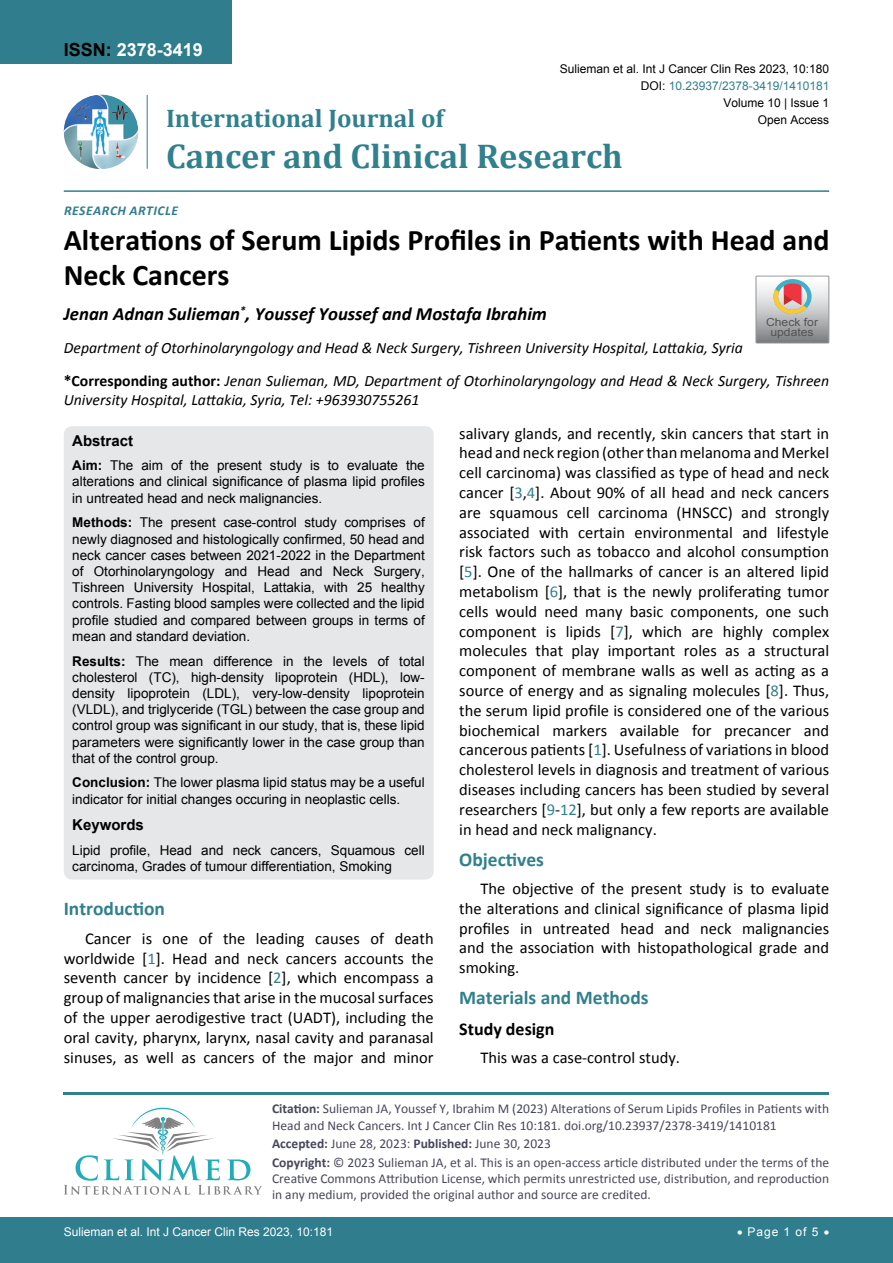
<style>
.page{position:relative;width:893px;height:1263px;background:#fff}
.page>*{position:absolute;margin:0;border:0;box-sizing:border-box;transform-origin:0 0}
.t1{font:700 34.5px "Cambria";color:#30808d}
.t2{font:700 30px/34.5px "Calibri";color:#000}
.t3{font:700 25.5px "Cambria";color:#30808d}
.t4{font:700 19.5px "Calibri";color:#30808d}
.t5{font:italic 700 18.75px "Calibri";color:#000}
.t6{font:700 18px "Arial";color:#fff}
.t7{font:700 18px "Calibri";color:#000}
.t8{font:16.5px/19.8px "Calibri";color:#000;text-align:justify}
.t9{font:italic 15.75px/33px "Calibri";color:#000}
.t10{font:700 15px "Arial";color:#000}
.t11{font:13.5px/16.2px "Arial";color:#000;text-align:justify}
.t12{font:13.5px/16.2px "Calibri";color:#47475c}
.t13{font:italic 700 13.5px "Calibri";letter-spacing:.04em;color:#307d8d}
.t14{font:12px "Arial";color:#000}
.t15{font:12px "Arial";color:#fff}
.t16{font:12px "Arial";color:#30808d}
.t17{font:11.1px/9.6px "Arial";color:#535353;text-align:center;scale:1.09 1}
.s1{color:#000}
.s2{font-weight:700;font-style:normal}
.s3{font-weight:700}
.s4{color:#30808d}
</style>
<div class="page">
<img style="left:64px;top:95px;width:74px;height:74px;border-radius:37px">
<hr style="left:147px;top:95px;width:1px;height:74px;background:#307d8d">
<hr style="left:64px;top:190px;width:765px;height:2px;background:#307d8d">
<hr style="left:64px;top:1092px;width:765px;height:3px;background:#30808d">
<svg style="left:64px;top:1108px;width:198px;height:87px"></svg>
<div style="left:0;top:1217px;width:893px;height:46px;background:#307d8d"></div>
<div style="left:0;top:0;width:231px;height:64px;background:#307d8d"></div>
<svg style="left:756px;top:276px;width:73px;height:67px;background:#bdb6b3"></svg>
<div style="left:64px;top:426px;width:370px;height:453px;background:#e6e7e8;border-radius:9px"></div>
<p class="t6" style="left:64px;top:38px;width:141px"><span class="s1">ISSN:</span> 2378-3419</p>
<p class="t14" style="left:560px;top:60px;width:271px">Sulieman et al. Int J Cancer Clin Res 2023, 10:180</p>
<p class="t14" style="left:723px;top:95px;width:107px">Volume 10 | Issue 1</p>
<p class="t16" style="left:641px;top:78px;width:190px"><span class="s1">DOI:</span> 10.23937/2378-3419/1410181</p>
<h3 class="t3" style="left:166px;top:100px;width:279px">International Journal of</h3>
<h1 class="t1" style="left:166px;top:132px;width:458px">Cancer and Clinical Research</h1>
<p class="t14" style="left:758px;top:112px;width:73px">Open Access</p>
<p class="t13" style="left:64px;top:202px;width:115px">Research Ar ticle</p>
<h2 class="t2" style="left:64px;top:223px;width:767px">Alterations of Serum Lipids Profiles in Patients with Head and<br>Neck Cancers</h2>
<p class="t5" style="left:64px;top:302px;width:485px">Jenan Adnan Sulieman<sup>*</sup>, Youssef Youssef and Mostafa Ibrahim</p>
<p class="t9" style="left:64px;top:331px;width:767px">Department of Otorhinolaryngology and Head &amp; Neck Surgery, Tishreen University Hospital, Lattakia, Syria <span class="s2">*Corresponding author:</span> Jenan Sulieman, MD, Department of Otorhinolaryngology and Head &amp; Neck Surgery, Tishreen</p>
<p class="t9" style="left:64px;top:383px;width:357px">University Hospital, Lattakia, Syria, Tel: +963930755261</p>
<p class="t17" style="left:766px;top:317px;width:49px">Check for updates</p>
<p class="t10" style="left:72px;top:430px;width:62px">Abstract</p>
<p class="t11" style="left:72px;top:458px;width:354px"><span class="s3">Aim:</span> The aim of the present study is to evaluate the alterations and clinical significance of plasma lipid profiles in untreated head and neck malignancies.</p>
<p class="t11" style="left:72px;top:515px;width:354px"><span class="s3">Methods:</span> The present case-control study comprises of newly diagnosed and histologically confirmed, 50 head and neck cancer cases between 2021-2022 in the Department of Otorhinolaryngology and Head and Neck Surgery, Tishreen University Hospital, Lattakia, with 25 healthy controls. Fasting blood samples were collected and the lipid profile studied and compared between groups in terms of mean and standard deviation.</p>
<p class="t11" style="left:72px;top:653px;width:354px"><span class="s3">Results:</span> The mean difference in the levels of total cholesterol (TC), high-density lipoprotein (HDL), low&shy;density lipoprotein (LDL), very-low-density lipoprotein (VLDL), and triglyceride (TGL) between the case group and control group was significant in our study, that is, these lipid parameters were significantly lower in the case group than that of the control group.</p>
<p class="t11" style="left:72px;top:775px;width:354px"><span class="s3">Conclusion:</span> The lower plasma lipid status may be a useful indicator for initial changes occuring in neoplastic cells.</p>
<p class="t10" style="left:72px;top:815px;width:73px">Keywords</p>
<p class="t11" style="left:72px;top:842px;width:354px">Lipid profile, Head and neck cancers, Squamous cell carcinoma, Grades of tumour differentiation, Smoking</p>
<p class="t4" style="left:64px;top:896px;width:103px">Introduction</p>
<p class="t8" style="left:64px;top:928px;width:371px;text-indent:21px">Cancer is one of the leading causes of death worldwide [<span class="s4">1</span>]. Head and neck cancers accounts the seventh cancer by incidence [<span class="s4">2</span>], which encompass a group of malignancies that arise in the mucosal surfaces of the upper aerodigestive tract (UADT), including the oral cavity, pharynx, larynx, nasal cavity and paranasal sinuses, as well as cancers of the major and minor</p>
<p class="t8" style="left:459px;top:423px;width:371px">salivary glands, and recently, skin cancers that start in head and neck region (other than melanoma and Merkel cell carcinoma) was classified as type of head and neck cancer [<span class="s4">3</span>,<span class="s4">4</span>]. About 90% of all head and neck cancers are squamous cell carcinoma (HNSCC) and strongly associated with certain environmental and lifestyle risk factors such as tobacco and alcohol consumption [<span class="s4">5</span>]. One of the hallmarks of cancer is an altered lipid metabolism [<span class="s4">6</span>], that is the newly proliferating tumor cells would need many basic components, one such component is lipids [<span class="s4">7</span>], which are highly complex molecules that play important roles as a structural component of membrane walls as well as acting as a source of energy and as signaling molecules [<span class="s4">8</span>]. Thus, the serum lipid profile is considered one of the various biochemical markers available for precancer and cancerous patients [<span class="s4">1</span>]. Usefulness of variations in blood cholesterol levels in diagnosis and treatment of various diseases including cancers has been studied by several researchers [<span class="s4">9</span>-<span class="s4">12</span>], but only a few reports are available in head and neck malignancy.</p>
<p class="t4" style="left:459px;top:847px;width:86px">Objectives</p>
<p class="t8" style="left:459px;top:878px;width:371px;text-indent:21px">The objective of the present study is to evaluate the alterations and clinical significance of plasma lipid profiles in untreated head and neck malignancies and the association with histopathological grade and smoking.</p>
<p class="t4" style="left:459px;top:985px;width:191px">Materials and Methods</p>
<p class="t7" style="left:459px;top:1018px;width:97px">Study design</p>
<p class="t8" style="left:480px;top:1048px;width:201px">This was a case-control study.</p>
<p class="t12" style="left:272px;top:1101px;width:559px"><span class="s3">Citation:</span> Sulieman JA, Youssef Y, Ibrahim M (2023) Alterations of Serum Lipids Profiles in Patients with<br>Head and Neck Cancers. Int J Cancer Clin Res 10:181. doi.org/10.23937/2378-3419/1410181</p>
<p class="t12" style="left:272px;top:1134px;width:559px;line-height:18.6px"><span class="s3">Accepted:</span> June 28, 2023: <span class="s3">Published:</span> June 30, 2023<br><span class="s3">Copyright:</span> © 2023 Sulieman JA, et al. This is an open-access article distributed under the terms of the</p>
<p class="t12" style="left:272px;top:1170px;width:559px">Creative Commons Attribution License, which permits unrestricted use, distribution, and reproduction in any medium, provided the original author and source are credited.</p>
<p class="t15" style="left:64px;top:1223px;width:271px">Sulieman et al. Int J Cancer Clin Res 2023, 10:181</p>
<p class="t15" style="left:737px;top:1223px;width:94px">• Page 1 of 5 •</p>
</div>
